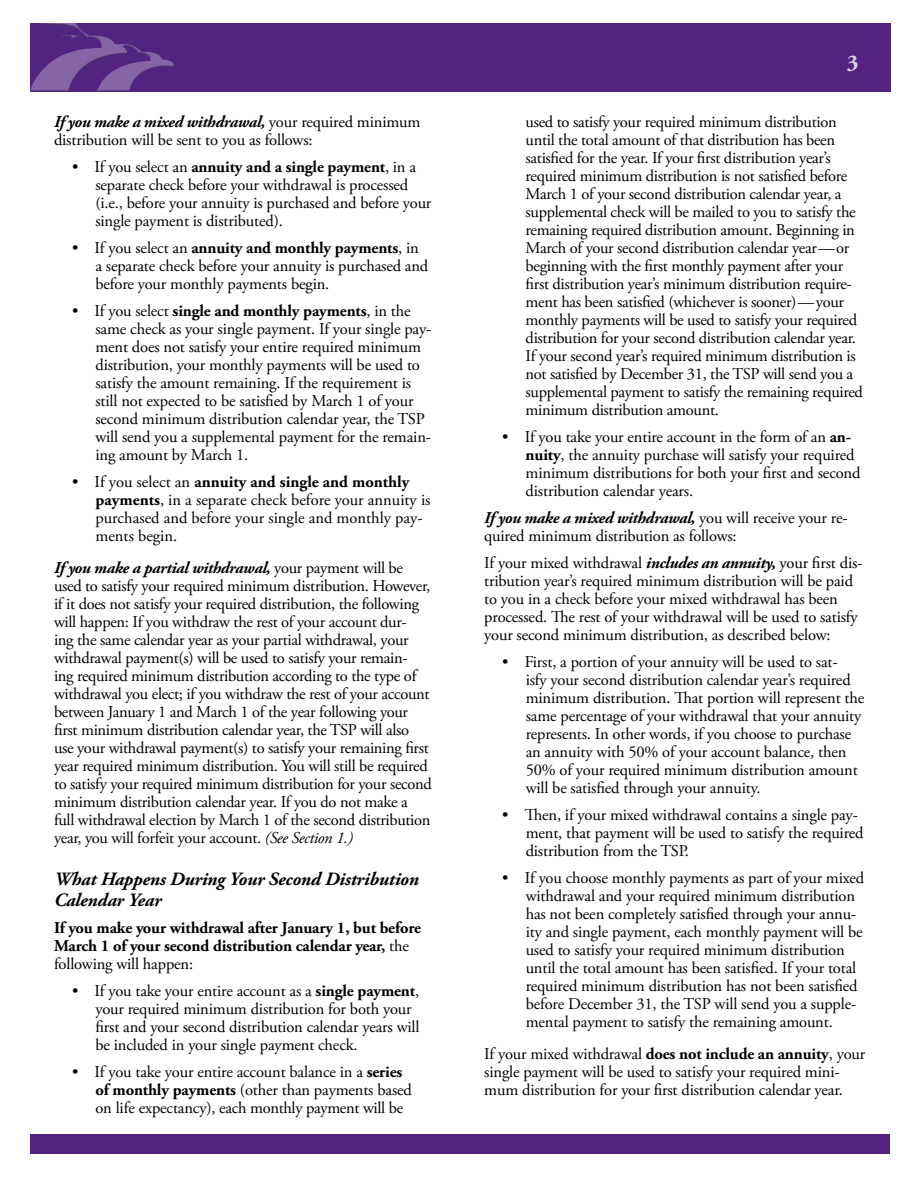
<style>
.page{position:relative;width:918px;height:1188px;background:#fff}
.page>*{position:absolute;margin:0;border:0;box-sizing:border-box;transform-origin:0 0}
.t1{font:700 22.5px "Adobe Garamond Pro";color:#dcd3e5}
.t2{font:italic 700 18.75px/21px "Adobe Garamond Pro";letter-spacing:-.01em;color:#000}
.t3{font:16.5px/18px "Adobe Garamond Pro";letter-spacing:-.01em;color:#000}
.t4{font:700 16.5px/18px "Adobe Garamond Pro";letter-spacing:-.01em;color:#000}
.s1{font-weight:700;font-style:italic}
.s2{font-weight:700}
.s3{font-style:italic}
.s4{font-weight:400}
</style>
<div class="page">
<div style="left:30px;top:1134px;width:860px;height:20px;background:#52247f"></div>
<div style="left:30px;top:23px;width:860px;height:68px;background:#52247f"></div>
<div style="left:28px;top:23px;width:148px;height:69px;background:#000;opacity:.75"></div>
<p class="t3" style="left:54px;top:114px;width:368px"><span class="s1">If you make a mixed withdrawal,</span> your required minimum distribution will be sent to you as follows:</p>
<p class="t3" style="left:95px;top:159px;width:338px;text-indent:-23px">• If you select an <span class="s2">annuity and a single payment</span>, in a separate check before your withdrawal is processed (i.e., before your annuity is purchased and before your single payment is distributed).</p>
<p class="t3" style="left:95px;top:240px;width:334px;text-indent:-23px">• If you select an <span class="s2">annuity and monthly payments</span>, in a separate check before your annuity is purchased and before your monthly payments begin.</p>
<p class="t3" style="left:95px;top:303px;width:338px;text-indent:-23px">• If you select <span class="s2">single and monthly payments</span>, in the same check as your single payment. If your single pay&shy;ment does not satisfy your entire required minimum distribution, your monthly payments will be used to satisfy the amount remaining. If the requirement is still not expected to be satisfied by March 1 of your second minimum distribution calendar year, the TSP will send you a supplemental payment for the remain&shy;ing amount by March 1.</p>
<p class="t3" style="left:95px;top:474px;width:337px;text-indent:-23px">• If you select an <span class="s2">annuity and single and monthly payments</span>, in a separate check before your annuity is purchased and before your single and monthly pay&shy;ments begin.</p>
<p class="t3" style="left:54px;top:559px;width:379px"><span class="s1">If you make a partial withdrawal,</span> your payment will be used to satisfy your required minimum distribution. However, if it does not satisfy your required distribution, the following will happen: If you withdraw the rest of your account dur-<br>ing the same calendar year as your partial withdrawal, your withdrawal payment(s) will be used to satisfy your remain-<br>ing required minimum distribution according to the type of withdrawal you elect; if you withdraw the rest of your account between January 1 and March 1 of the year following your first minimum distribution calendar year, the TSP will also use your withdrawal payment(s) to satisfy your remaining first year required minimum distribution. You will still be required to satisfy your required minimum distribution for your second minimum distribution calendar year. If you do not make a full withdrawal election by March 1 of the second distribution year, you will forfeit your account. <span class="s3">(See Section 1.)</span></p>
<p class="t2" style="left:54px;top:869px;width:367px">What Happens During Your Second Distribution<br>Calendar Year</p>
<p class="t4" style="left:54px;top:919px;width:368px">If you make your withdrawal after January 1, but before<br>March 1 of your second distribution calendar year, <span class="s4">the following will happen:</span></p>
<p class="t3" style="left:95px;top:982px;width:326px;text-indent:-23px">• If you take your entire account as a <span class="s2">single payment</span>, your required minimum distribution for both your first and your second distribution calendar years will be included in your single payment check.</p>
<p class="t3" style="left:95px;top:1063px;width:318px;text-indent:-23px">• If you take your entire account balance in a <span class="s2">series of monthly payments</span> (other than payments based on life expectancy), each monthly payment will be</p>
<h1 class="t1" style="left:847px;top:50px;width:13px">3</h1>
<p class="t3" style="left:526px;top:114px;width:339px">used to satisfy your required minimum distribution until the total amount of that distribution has been satisfied for the year. If your first distribution year’s required minimum distribution is not satisfied before March 1 of your second distribution calendar year, a supplemental check will be mailed to you to satisfy the remaining required distribution amount. Beginning in March of your second distribution calendar year—or beginning with the first monthly payment after your first distribution year’s minimum distribution require&shy;ment has been satisfied (whichever is sooner)—your monthly payments will be used to satisfy your required distribution for your second distribution calendar year.<br>If your second year’s required minimum distribution is not satisfied by December 31, the TSP will send you a supplemental payment to satisfy the remaining required minimum distribution amount.</p>
<p class="t3" style="left:526px;top:429px;width:336px;text-indent:-23px">• If you take your entire account in the form of an <span class="s2">an&shy;nuity</span>, the annuity purchase will satisfy your required minimum distributions for both your first and second distribution calendar years.</p>
<p class="t3" style="left:484px;top:510px;width:365px"><span class="s1">If you make a mixed withdrawal,</span> you will receive your re&shy;quired minimum distribution as follows:</p>
<p class="t3" style="left:484px;top:555px;width:380px">If your mixed withdrawal <span class="s1">includes an annuity,</span> your first dis&shy;tribution year’s required minimum distribution will be paid to you in a check before your mixed withdrawal has been processed. The rest of your withdrawal will be used to satisfy your second minimum distribution, as described below:</p>
<p class="t3" style="left:526px;top:654px;width:340px;text-indent:-23px">• First, a portion of your annuity will be used to sat-<br>isfy your second distribution calendar year’s required minimum distribution. That portion will represent the same percentage of your withdrawal that your annuity represents. In other words, if you choose to purchase an annuity with 50% of your account balance, then 50% of your required minimum distribution amount will be satisfied through your annuity.</p>
<p class="t3" style="left:526px;top:807px;width:339px;text-indent:-23px">• Then, if your mixed withdrawal contains a single pay&shy;ment, that payment will be used to satisfy the required distribution from the TSP.</p>
<p class="t3" style="left:526px;top:870px;width:340px;text-indent:-23px">• If you choose monthly payments as part of your mixed withdrawal and your required minimum distribution has not been completely satisfied through your annu&shy;ity and single payment, each monthly payment will be used to satisfy your required minimum distribution until the total amount has been satisfied. If your total required minimum distribution has not been satisfied before December 31, the TSP will send you a supple&shy;mental payment to satisfy the remaining amount.</p>
<p class="t3" style="left:484px;top:1045px;width:383px">If your mixed withdrawal <span class="s2">does not include an annuity</span>, your single payment will be used to satisfy your required mini&shy;mum distribution for your first distribution calendar year.</p>
</div>
